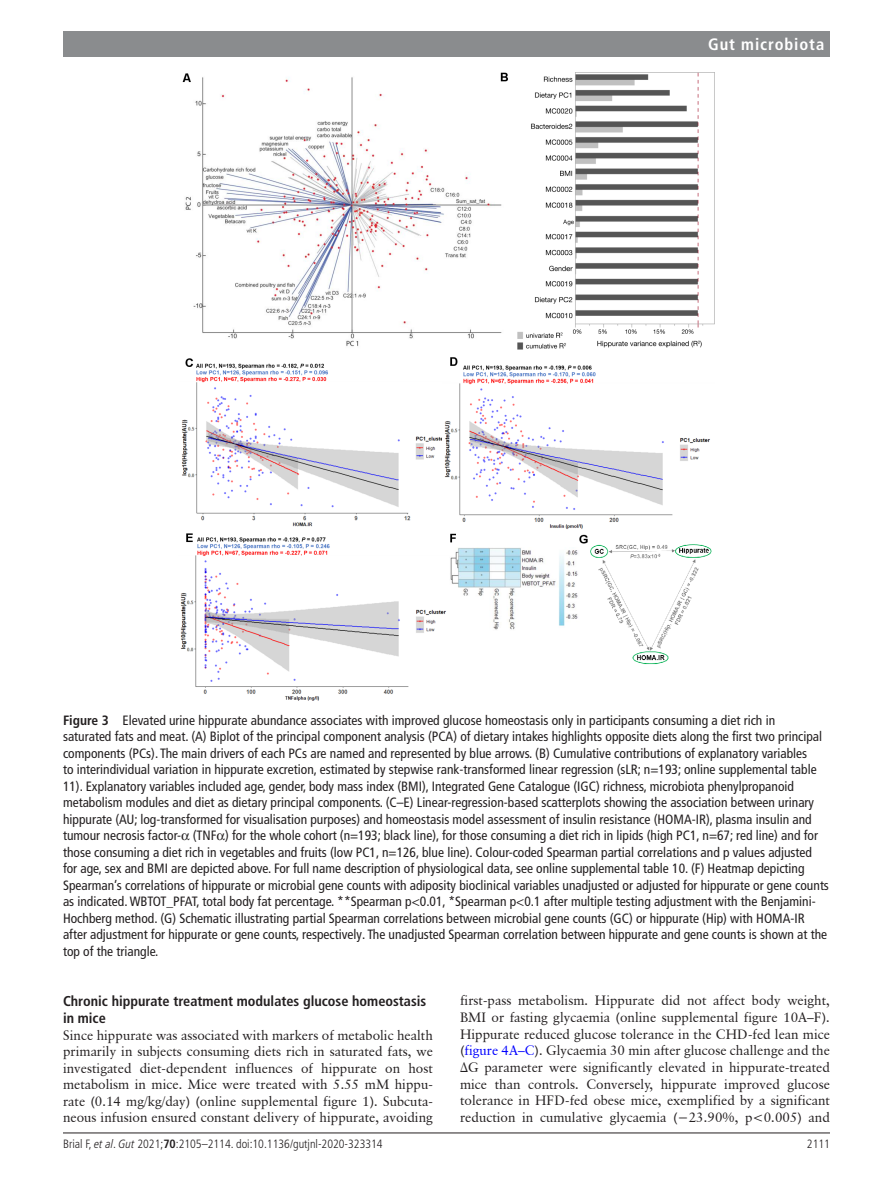
<style>
.page{position:relative;width:893px;height:1191px;background:#fff}
.page>*{position:absolute;margin:0;border:0;box-sizing:border-box;transform-origin:0 0}
.t1{font:700 condensed 16.5px "Frutiger LT Pro";letter-spacing:.055em;color:#fff}
.t2{font:700 condensed 14.25px/17.2px "Frutiger LT Pro";color:#231f20}
.t3{font:condensed 13.5px/16.5px "Frutiger LT Pro";color:#231f20}
.t4{font:13.5px/16.6px "Classical Garamond BT";color:#231f20;text-align:justify}
.t5{font:300 condensed 12px "Frutiger LT Pro";color:#231f20}
.s1{font-weight:700}
.s2{color:#00f}
.s3{font-style:italic}
</style>
<div class="page">
<hr style="left:63px;top:1132px;width:767px;height:1px;background:#231f20">
<div style="left:63px;top:31px;width:767px;height:25px;background:#8a8c8e"></div>
<img style="left:180px;top:72px;width:535px;height:629px">
<p class="t1" style="left:708px;top:34px;width:118px">Gut microbiota</p>
<p class="t3" style="left:63px;top:712px;width:767px"><span class="s1">Figure 3</span> Elevated urine hippurate abundance associates with improved glucose homeostasis only in participants consuming a diet rich in<br>saturated fats and meat. (A) Biplot of the principal component analysis (PCA) of dietary intakes highlights opposite diets along the first two principal components (PCs). The main drivers of each PCs are named and represented by blue arrows. (B) Cumulative contributions of explanatory variables<br>to interindividual variation in hippurate excretion, estimated by stepwise rank-transformed linear regression (sLR; n=193; online supplemental table 11). Explanatory variables included age, gender, body mass index (BMI), Integrated Gene Catalogue (IGC) richness, microbiota phenylpropanoid metabolism modules and diet as dietary principal components. (C–E) Linear-regression-based scatterplots showing the association between urinary hippurate (AU; log-transformed for visualisation purposes) and homeostasis model assessment of insulin resistance (HOMA-IR), plasma insulin and tumour necrosis factor- (TNF ) for the whole cohort (n=193; black line), for those consuming a diet rich in lipids (high PC1, n=67; red line) and for those consuming a diet rich in vegetables and fruits (low PC1, n=126, blue line). Colour-coded Spearman partial correlations and p values adjusted for age, sex and BMI are depicted above. For full name description of physiological data, see online supplemental table 10. (F) Heatmap depicting Spearman’s correlations of hippurate or microbial gene counts with adiposity bioclinical variables unadjusted or adjusted for hippurate or gene counts as indicated. WBTOT_PFAT, total body fat percentage. **Spearman p&lt;0.01, *Spearman p&lt;0.1 after multiple testing adjustment with the Benjamini-Hochberg method. (G) Schematic illustrating partial Spearman correlations between microbial gene counts (GC) or hippurate (Hip) with HOMA-IR after adjustment for hippurate or gene counts, respectively. The unadjusted Spearman correlation between hippurate and gene counts is shown at the top of the triangle.</p>
<p class="t2" style="left:63px;top:992px;width:365px">Chronic hippurate treatment modulates glucose homeostasis in mice</p>
<p class="t4" style="left:63px;top:1026px;width:371px">Since hippurate was associated with markers of metabolic health primarily in subjects consuming diets rich in saturated fats, we investigated diet-dependent influences of hippurate on host metabolism in mice. Mice were treated with 5.55 mM hippu&shy;rate (0.14 mg/kg/day) (online supplemental figure 1). Subcuta&shy;neous infusion ensured constant delivery of hippurate, avoiding</p>
<p class="t4" style="left:460px;top:992px;width:371px">first-pass metabolism. Hippurate did not affect body weight, BMI or fasting glycaemia (online supplemental figure 10A–F).<br>Hippurate reduced glucose tolerance in the CHD-fed lean mice (<span class="s2">figure 4A–C</span>). Glycaemia 30 min after glucose challenge and the ΔG parameter were significantly elevated in hippurate-treated mice than controls. Conversely, hippurate improved glucose tolerance in HFD-fed obese mice, exemplified by a significant reduction in cumulative glycaemia (−23.90%, p&lt;0.005) and</p>
<p class="t5" style="left:63px;top:1136px;width:321px">Brial F, <span class="s3">et al</span>. <span class="s3">Gut</span> 2021;<span class="s1">70</span>:2105–2114. doi:10.1136/gutjnl-2020-323314</p>
<p class="t5" style="left:807px;top:1136px;width:25px">2111</p>
</div>
